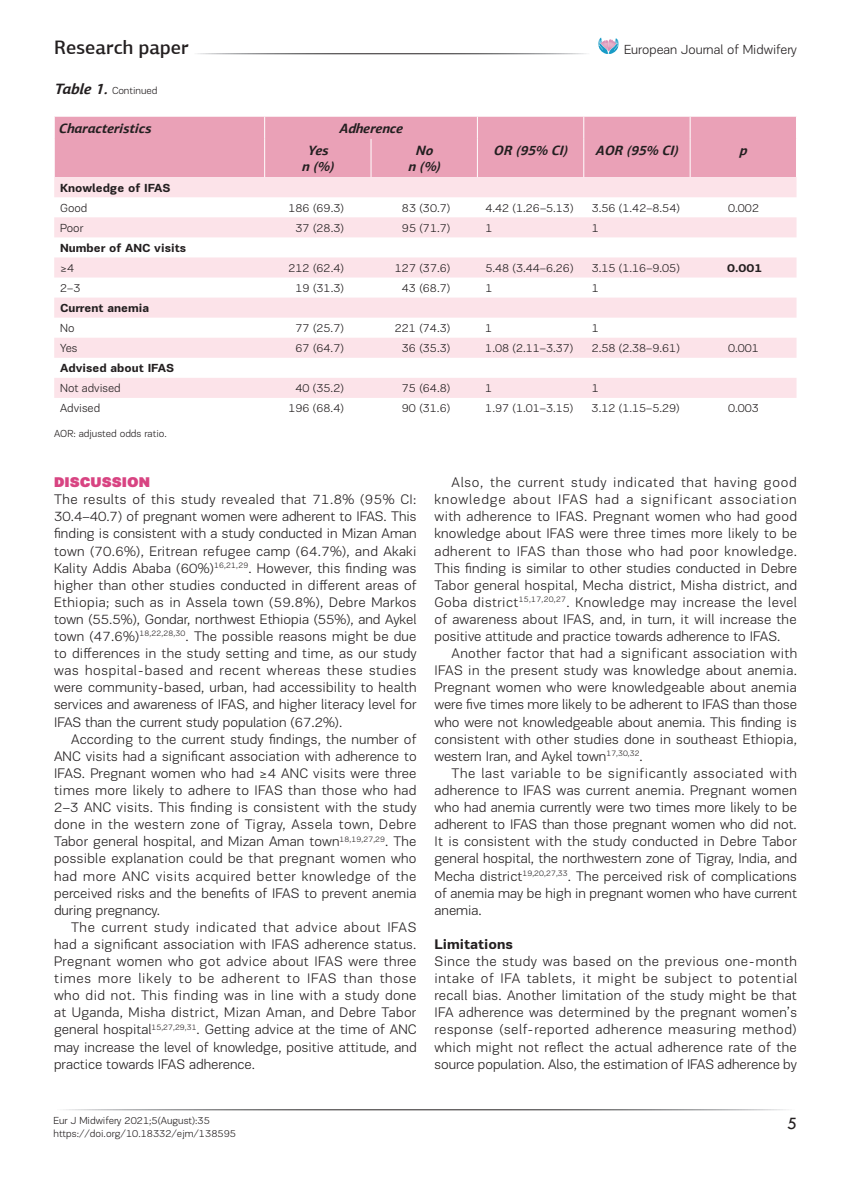
<style>
.page{position:relative;width:851px;height:1191px;background:#fff}
.page>*{position:absolute;margin:0;border:0;box-sizing:border-box;transform-origin:0 0}
.t1{font:500 19.5px "PF Agora Sans Pro";color:#231f20}
.t2{font:18px "Tw Cen";color:#231f20}
.t3{font:300 14.25px/17.1px "PF Encore Sans Pro";color:#231f20;text-align:justify}
.t4{font:700 14.25px "PF Encore Sans Pro";color:#231f20}
.t5{font:900 14.25px "PF Encore Sans Pro";color:#d84482}
.t6{font:italic 700 13.5px/16.2px "PF Agora Sans Pro";color:#231f20;text-align:center}
.t7{font:300 13.5px "PF Encore Sans Pro";color:#231f20}
.t8{font:300 12px "PF Encore Sans Pro";color:#231f20}
.t9{font:700 12px "PF Encore Sans Pro";color:#231f20}
.t10{font:300 10.5px "PF Encore Sans Pro";color:#231f20}
.s1{font-family:"PF Agora Sans Pro";font-weight:700;font-style:italic;font-size:15px}
</style>
<div class="page">
<svg style="left:598px;top:37px;width:20px;height:17px"></svg>
<div style="left:55px;top:117px;width:741px;height:60px;background:#eaa1b7"></div>
<svg style="left:54px;top:177px;width:742px;height:221px;fill:#fce3e9"></svg>
<svg style="left:54px;top:117px;width:1px;height:22px"></svg>
<svg style="left:264px;top:117px;width:1px;height:22px"></svg>
<hr style="left:264px;top:139px;width:1px;height:38px;background:#fff">
<hr style="left:371px;top:139px;width:1px;height:38px;background:#fff">
<svg style="left:477px;top:117px;width:1px;height:22px"></svg>
<svg style="left:583px;top:117px;width:1px;height:22px"></svg>
<svg style="left:689px;top:117px;width:1px;height:22px"></svg>
<hr style="left:477px;top:139px;width:1px;height:38px;background:#fff">
<hr style="left:583px;top:139px;width:1px;height:38px;background:#fff">
<hr style="left:689px;top:139px;width:1px;height:38px;background:#fff">
<h1 class="t1" style="left:54px;top:35px;width:136px">Research paper</h1>
<p class="t10" style="left:54px;top:85px;width:105px"><span class="s1">Table 1.</span> Continued</p>
<p class="t7" style="left:624px;top:42px;width:174px">European Journal of Midwifery</p>
<p class="t6" style="left:58px;top:120px;width:96px">Characteristics</p>
<p class="t6" style="left:339px;top:120px;width:67px">Adherence</p>
<p class="t6" style="left:302px;top:142px;width:36px">Yes n (%)</p>
<p class="t6" style="left:408px;top:142px;width:36px">No<br>n (%)</p>
<p class="t6" style="left:493px;top:142px;width:78px">OR (95% CI)</p>
<p class="t6" style="left:595px;top:142px;width:86px">AOR (95% CI)</p>
<p class="t6" style="left:739px;top:142px;width:11px">p</p>
<p class="t9" style="left:60px;top:180px;width:112px">Knowledge of IFAS</p>
<p class="t8" style="left:60px;top:201px;width:29px">Good</p>
<p class="t8" style="left:288px;top:201px;width:57px">186 (69.3)</p>
<p class="t8" style="left:402px;top:201px;width:50px">83 (30.7)</p>
<p class="t8" style="left:485px;top:201px;width:90px">4.42 (1.26–5.13)</p>
<p class="t8" style="left:591px;top:201px;width:90px">3.56 (1.42–8.54)</p>
<p class="t8" style="left:728px;top:201px;width:32px">0.002</p>
<p class="t8" style="left:60px;top:221px;width:25px">Poor</p>
<p class="t8" style="left:295px;top:221px;width:50px">37 (28.3)</p>
<p class="t8" style="left:402px;top:221px;width:50px">95 (71.7)</p>
<p class="t8" style="left:485px;top:221px;width:9px">1</p>
<p class="t8" style="left:591px;top:221px;width:9px">1</p>
<p class="t9" style="left:60px;top:240px;width:127px">Number of ANC visits</p>
<p class="t8" style="left:60px;top:261px;width:16px">≥4</p>
<p class="t8" style="left:288px;top:261px;width:57px">212 (62.4)</p>
<p class="t8" style="left:395px;top:261px;width:57px">127 (37.6)</p>
<p class="t8" style="left:485px;top:261px;width:90px">5.48 (3.44–6.26)</p>
<p class="t8" style="left:591px;top:261px;width:90px">3.15 (1.16–9.05)</p>
<p class="t9" style="left:727px;top:260px;width:37px">0.001</p>
<p class="t8" style="left:60px;top:281px;width:22px">2–3</p>
<p class="t8" style="left:295px;top:281px;width:50px">19 (31.3)</p>
<p class="t8" style="left:402px;top:281px;width:50px">43 (68.7)</p>
<p class="t8" style="left:485px;top:281px;width:9px">1</p>
<p class="t8" style="left:591px;top:281px;width:9px">1</p>
<p class="t9" style="left:60px;top:300px;width:90px">Current anemia</p>
<p class="t8" style="left:60px;top:321px;width:16px">No</p>
<p class="t8" style="left:295px;top:321px;width:50px">77 (25.7)</p>
<p class="t8" style="left:395px;top:321px;width:57px">221 (74.3)</p>
<p class="t8" style="left:485px;top:321px;width:9px">1</p>
<p class="t8" style="left:591px;top:321px;width:9px">1</p>
<p class="t8" style="left:60px;top:341px;width:19px">Yes</p>
<p class="t8" style="left:295px;top:341px;width:50px">67 (64.7)</p>
<p class="t8" style="left:402px;top:341px;width:50px">36 (35.3)</p>
<p class="t8" style="left:485px;top:341px;width:90px">1.08 (2.11–3.37)</p>
<p class="t8" style="left:591px;top:341px;width:90px">2.58 (2.38–9.61)</p>
<p class="t8" style="left:728px;top:341px;width:32px">0.001</p>
<p class="t9" style="left:60px;top:361px;width:116px">Advised about IFAS</p>
<p class="t8" style="left:60px;top:381px;width:62px">Not advised</p>
<p class="t8" style="left:295px;top:381px;width:50px">40 (35.2)</p>
<p class="t8" style="left:402px;top:381px;width:50px">75 (64.8)</p>
<p class="t8" style="left:485px;top:381px;width:9px">1</p>
<p class="t8" style="left:591px;top:381px;width:9px">1</p>
<p class="t8" style="left:60px;top:401px;width:41px">Advised</p>
<p class="t8" style="left:288px;top:401px;width:57px">196 (68.4)</p>
<p class="t8" style="left:402px;top:401px;width:50px">90 (31.6)</p>
<p class="t8" style="left:485px;top:401px;width:90px">1.97 (1.01–3.15)</p>
<p class="t8" style="left:591px;top:401px;width:90px">3.12 (1.15–5.29)</p>
<p class="t8" style="left:728px;top:401px;width:32px">0.003</p>
<p class="t10" style="left:54px;top:427px;width:114px">AOR: adjusted odds ratio.</p>
<p class="t5" style="left:54px;top:472px;width:97px">DISCUSSION</p>
<p class="t3" style="left:54px;top:491px;width:364px">The results of this study revealed that 71.8% (95% CI:<br>30.4–40.7) of pregnant women were adherent to IFAS. This finding is consistent with a study conducted in Mizan Aman town (70.6%), Eritrean refugee camp (64.7%), and Akaki Kality Addis Ababa (60%)<sup>16,21,29</sup>. However, this finding was higher than other studies conducted in different areas of Ethiopia; such as in Assela town (59.8%), Debre Markos town (55.5%), Gondar, northwest Ethiopia (55%), and Aykel town (47.6%)<sup>18,22,28,30</sup>. The possible reasons might be due to differences in the study setting and time, as our study was hospital-based and recent whereas these studies were community-based, urban, had accessibility to health services and awareness of IFAS, and higher literacy level for IFAS than the current study population (67.2%).</p>
<p class="t3" style="left:54px;top:730px;width:364px;text-indent:17px">According to the current study findings, the number of ANC visits had a significant association with adherence to IFAS. Pregnant women who had ≥4 ANC visits were three times more likely to adhere to IFAS than those who had 2–3 ANC visits. This finding is consistent with the study done in the western zone of Tigray, Assela town, Debre Tabor general hospital, and Mizan Aman town<sup>18,19,27,29</sup>. The possible explanation could be that pregnant women who had more ANC visits acquired better knowledge of the perceived risks and the benefits of IFAS to prevent anemia during pregnancy.</p>
<p class="t3" style="left:54px;top:918px;width:364px;text-indent:17px">The current study indicated that advice about IFAS had a significant association with IFAS adherence status.<br>Pregnant women who got advice about IFAS were three times more likely to be adherent to IFAS than those who did not. This finding was in line with a study done at Uganda, Misha district, Mizan Aman, and Debre Tabor general hospital<sup>15,27,29,31</sup>. Getting advice at the time of ANC may increase the level of knowledge, positive attitude, and practice towards IFAS adherence.</p>
<p class="t3" style="left:434px;top:474px;width:364px;text-indent:17px">Also, the current study indicated that having good knowledge about IFAS had a significant association with adherence to IFAS. Pregnant women who had good knowledge about IFAS were three times more likely to be adherent to IFAS than those who had poor knowledge.<br>This finding is similar to other studies conducted in Debre Tabor general hospital, Mecha district, Misha district, and Goba district<sup>15,17,20,27</sup>. Knowledge may increase the level of awareness about IFAS, and, in turn, it will increase the positive attitude and practice towards adherence to IFAS.</p>
<p class="t3" style="left:434px;top:645px;width:364px;text-indent:17px">Another factor that had a significant association with IFAS in the present study was knowledge about anemia.<br>Pregnant women who were knowledgeable about anemia were five times more likely to be adherent to IFAS than those who were not knowledgeable about anemia. This finding is consistent with other studies done in southeast Ethiopia, western Iran, and Aykel town<sup>17,30,32</sup>.</p>
<p class="t3" style="left:434px;top:764px;width:364px;text-indent:17px">The last variable to be significantly associated with adherence to IFAS was current anemia. Pregnant women who had anemia currently were two times more likely to be adherent to IFAS than those pregnant women who did not.<br>It is consistent with the study conducted in Debre Tabor general hospital, the northwestern zone of Tigray, India, and Mecha district<sup>19,20,27,33</sup>. The perceived risk of complications of anemia may be high in pregnant women who have current anemia.</p>
<p class="t4" style="left:434px;top:935px;width:80px">Limitations</p>
<p class="t3" style="left:434px;top:952px;width:364px">Since the study was based on the previous one-month intake of IFA tablets, it might be subject to potential recall bias. Another limitation of the study might be that IFA adherence was determined by the pregnant women’s response (self-reported adherence measuring method) which might not reflect the actual adherence rate of the source population. Also, the estimation of IFAS adherence by</p>
<p class="t10" style="left:53px;top:1114px;width:158px">Eur J Midwifery 2021;5(August):35</p>
<p class="t2" style="left:786px;top:1112px;width:11px">5</p>
<p class="t10" style="left:53px;top:1127px;width:184px">https://doi.org/10.18332/ejm/138595</p>
</div>
